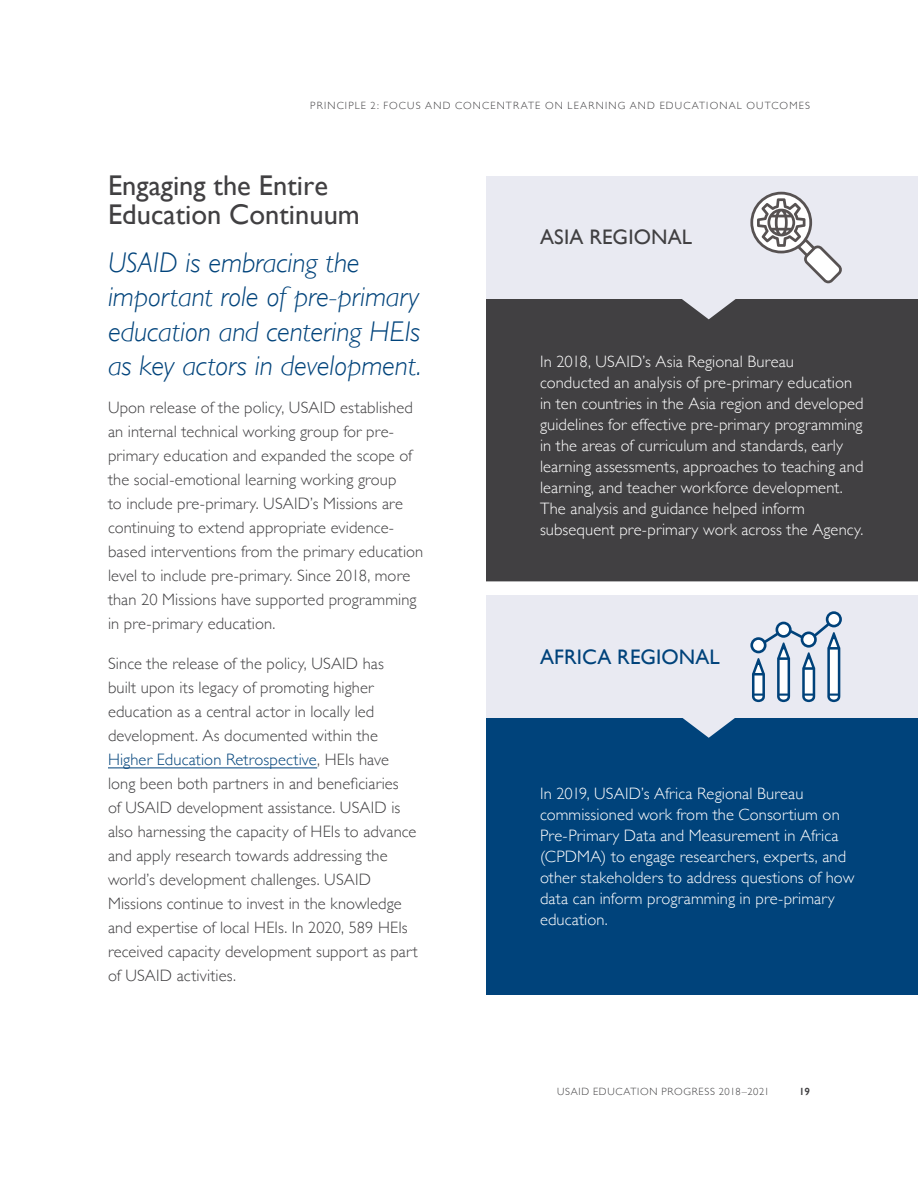
<style>
.page{position:relative;width:918px;height:1188px;background:#fff}
.page>*{position:absolute;margin:0;border:0;box-sizing:border-box;transform-origin:0 0}
.t1{font:italic 300 28.5px/34.5px "Gill Sans";letter-spacing:-.005em;color:#00437b}
.t2{font:28.5px/28.5px "Gill Sans";color:#414042}
.t3{font:21px "Gill Sans";letter-spacing:.005em;color:#00437b}
.t4{font:21px "Gill Sans";letter-spacing:.005em;color:#414042}
.t5{font:300 16.5px/24px "Gill Sans";letter-spacing:.005em;color:#414042}
.t6{font:300 16.5px/21px "Gill Sans";letter-spacing:.01em;color:#fff}
.t7{font:300 10.5px "Gill Sans";letter-spacing:.11em;color:#414042}
.t8{font:300 10.5px "Gill Sans";letter-spacing:.065em;color:#414042}
.t9{font:600 10.5px "Gill Sans";color:#414042}
.s1{color:#00437b}
</style>
<div class="page">
<hr style="left:108px;top:768px;width:209px;height:1px;background:#00437b">
<div style="left:486px;top:718px;width:432px;height:276px;background:#00437b"></div>
<div style="left:486px;top:299px;width:432px;height:292px;background:#414042"></div>
<div style="left:486px;top:176px;width:432px;height:123px;background:#e9eaf2"></div>
<svg style="left:682px;top:299px;width:54px;height:20px"></svg>
<div style="left:484px;top:581px;width:434px;height:14px;background:#fff"></div>
<svg style="left:750px;top:192px;width:92px;height:91px"></svg>
<div style="left:486px;top:595px;width:432px;height:123px;background:#e9eaf2"></div>
<svg style="left:682px;top:718px;width:53px;height:20px"></svg>
<svg style="left:750px;top:611px;width:92px;height:91px"></svg>
<p class="t7" style="left:310px;top:98px;width:501px">PRINCIPLE 2: FOCUS AND CONCENTRATE ON LEARNING AND EDUCATIONAL OUTCOMES</p>
<h3 class="t2" style="left:108px;top:171px;width:253px">Engaging the Entire<br>Education Continuum</h3>
<p class="t1" style="left:108px;top:245px;width:315px">USAID is embracing the important role of pre-primary education and centering HEIs as key actors in development.</p>
<p class="t5" style="left:108px;top:395px;width:317px">Upon release of the policy, USAID established an internal technical working group for pre&shy;primary education and expanded the scope of the social-emotional learning working group<br>to include pre-primary. USAID’s Missions are continuing to extend appropriate evidence&shy;based interventions from the primary education level to include pre-primary. Since 2018, more than 20 Missions have supported programming in pre-primary education.</p>
<p class="t5" style="left:108px;top:651px;width:311px">Since the release of the policy, USAID has<br>built upon its legacy of promoting higher education as a central actor in locally led development. As documented within the <span class="s1">Higher Education Retrospective</span>, HEIs have long been both partners in and beneficiaries<br>of USAID development assistance. USAID is also harnessing the capacity of HEIs to advance and apply research towards addressing the world’s development challenges. USAID Missions continue to invest in the knowledge and expertise of local HEIs. In 2020, 589 HEIs received capacity development support as part of USAID activities.</p>
<h4 class="t4" style="left:540px;top:225px;width:154px">ASIA REGIONAL</h4>
<p class="t6" style="left:540px;top:350px;width:325px">In 2018, USAID’s Asia Regional Bureau conducted an analysis of pre-primary education in ten countries in the Asia region and developed guidelines for effective pre-primary programming in the areas of curriculum and standards, early learning assessments, approaches to teaching and learning, and teacher workforce development.<br>The analysis and guidance helped inform subsequent pre-primary work across the Agency.</p>
<h4 class="t3" style="left:540px;top:644px;width:181px">AFRICA REGIONAL</h4>
<p class="t6" style="left:540px;top:782px;width:316px">In 2019, USAID’s Africa Regional Bureau commissioned work from the Consortium on Pre-Primary Data and Measurement in Africa (CPDMA) to engage researchers, experts, and other stakeholders to address questions of how data can inform programming in pre-primary education.</p>
<p class="t8" style="left:557px;top:1083px;width:214px">USAID EDUCATION PROGRESS 2018–2021</p>
<p class="t9" style="left:799px;top:1085px;width:12px">19</p>
</div>
